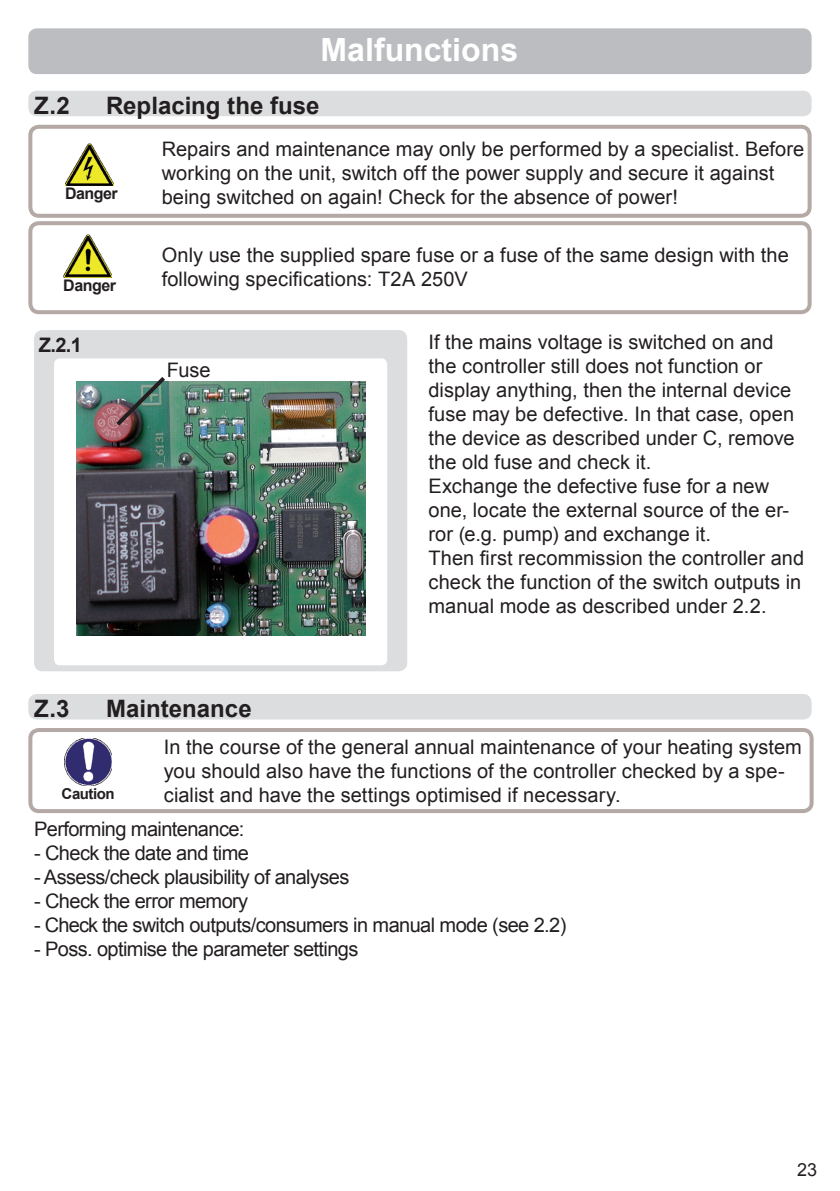
<style>
.page{position:relative;width:840px;height:1191px;background:#fff}
.page>*{position:absolute;margin:0;border:0;box-sizing:border-box;transform-origin:0 0}
.t1{font:700 32px "Arial";color:#fff}
.t2{font:700 24px "Arial";color:#231f20}
.t3{font:20px/24px "Arial";color:#231f20}
.t4{font:20px "Arial";letter-spacing:-.03em;color:#231f20}
.t5{font:700 20px "Arial";color:#231f20}
.t6{font:18px "Arial";color:#231f20}
.t7{font:700 16px "Arial";letter-spacing:-.03em;color:#231f20}
.t8{font:700 15px "Arial";letter-spacing:-.03em;color:#231f20}
</style>
<div class="page">
<div style="left:34px;top:330px;width:373px;height:341px;background:#dcdddf;border-radius:9px"></div>
<div style="left:54px;top:358px;width:333px;height:307px;background:#fff;border-radius:6px"></div>
<img style="left:76px;top:382px;width:289px;height:253px">
<svg style="left:112px;top:377px;width:57px;height:53px;background:#5e7b72"></svg>
<div style="left:28px;top:28px;width:783px;height:46px;background:#bcbdc0;border-radius:9px"></div>
<img style="left:65px;top:144px;width:49px;height:42px">
<img style="left:63px;top:235px;width:49px;height:42px">
<div style="left:28px;top:91px;width:783px;height:25px;background:#dcdddf;border-radius:9px"></div>
<div style="left:28px;top:125px;width:783px;height:93px;border:4px solid #b5a9a5;border-radius:9px"></div>
<div style="left:28px;top:221px;width:783px;height:93px;border:4px solid #b5a9a5;border-radius:9px"></div>
<div style="left:28px;top:694px;width:783px;height:25px;background:#dcdddf;border-radius:9px"></div>
<img style="left:64px;top:738px;width:48px;height:47px">
<div style="left:28px;top:728px;width:785px;height:85px;border:4px solid #b5a9a5;border-radius:9px"></div>
<h1 class="t1" style="left:320px;top:28px;width:199px">Malfunctions</h1>
<p class="t2" style="left:34px;top:89px;width:37px">Z.2</p>
<p class="t2" style="left:106px;top:89px;width:215px">Replacing the fuse</p>
<p class="t7" style="left:65px;top:182px;width:54px">Danger</p>
<p class="t7" style="left:63px;top:274px;width:54px">Danger</p>
<p class="t5" style="left:39px;top:331px;width:45px">Z.2.1</p>
<p class="t3" style="left:162px;top:137px;width:643px">Repairs and maintenance may only be performed by a specialist. Before working on the unit, switch off the power supply and secure it against being switched on again! Check for the absence of power!</p>
<p class="t3" style="left:162px;top:243px;width:628px">Only use the supplied spare fuse or a fuse of the same design with the following specifications: T2A 250V</p>
<p class="t3" style="left:167px;top:358px;width:45px">Fuse</p>
<p class="t3" style="left:428px;top:330px;width:377px">If the mains voltage is switched on and the controller still does not function or display anything, then the internal device fuse may be defective. In that case, open the device as described under C, remove the old fuse and check it.<br>Exchange the defective fuse for a new one, locate the external source of the er&shy;ror (e.g. pump) and exchange it.<br>Then first recommission the controller and check the function of the switch outputs in manual mode as described under 2.2.</p>
<p class="t2" style="left:34px;top:692px;width:37px">Z.3</p>
<p class="t2" style="left:106px;top:692px;width:147px">Maintenance</p>
<p class="t3" style="left:164px;top:735px;width:639px">In the course of the general annual maintenance of your heating system you should also have the functions of the controller checked by a spe&shy;cialist and have the settings optimised if necessary.</p>
<p class="t4" style="left:34px;top:816px;width:212px">Performing maintenance:</p>
<p class="t4" style="left:34px;top:840px;width:216px">- Check the date and time</p>
<p class="t4" style="left:34px;top:864px;width:317px">- Assess/check plausibility of analyses</p>
<p class="t4" style="left:34px;top:888px;width:216px">- Check the error memory</p>
<p class="t4" style="left:34px;top:912px;width:533px">- Check the switch outputs/consumers in manual mode (see 2.2)</p>
<p class="t4" style="left:34px;top:936px;width:326px">- Poss. optimise the parameter settings</p>
<p class="t8" style="left:62px;top:784px;width:55px">Caution</p>
<p class="t6" style="left:796px;top:1157px;width:22px">23</p>
</div>
